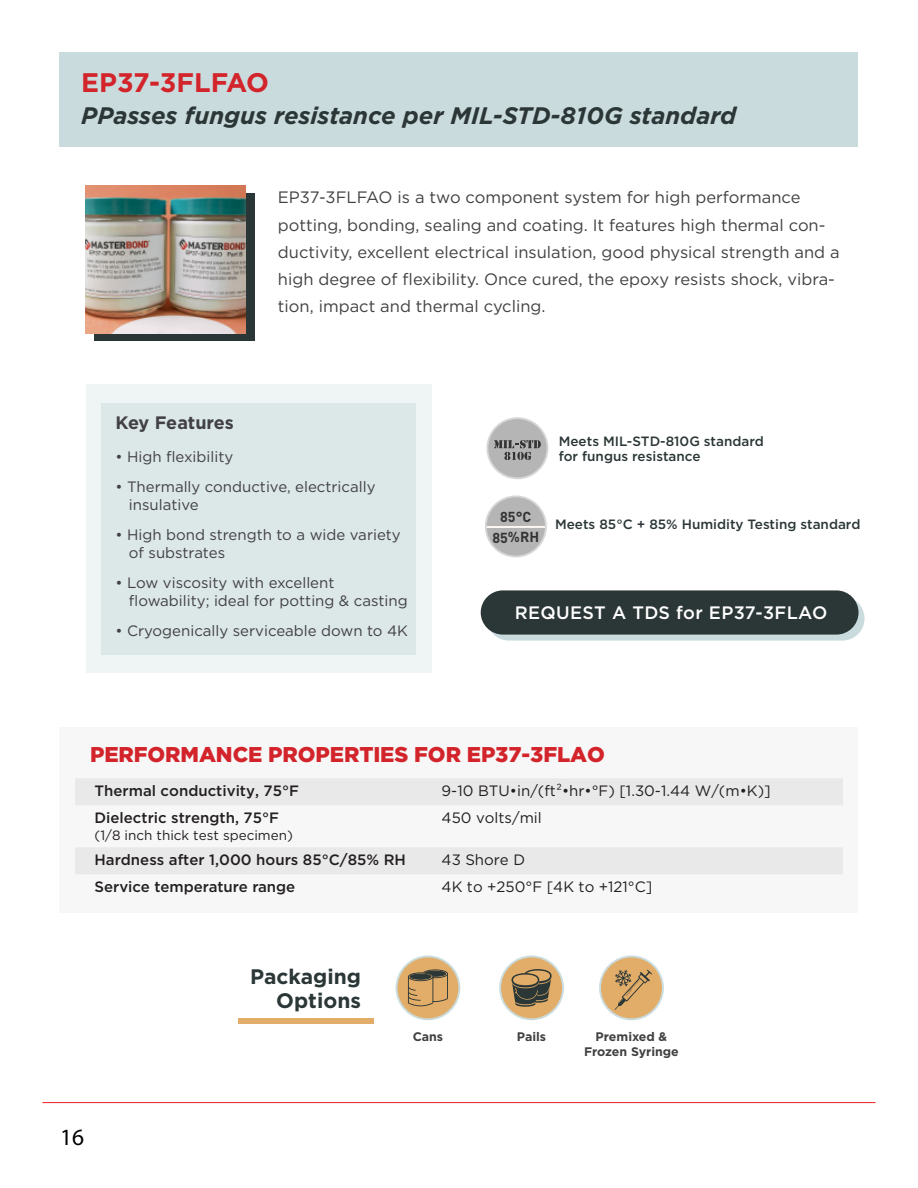
<style>
.page{position:relative;width:918px;height:1188px;background:#fff}
.page>*{position:absolute;margin:0;border:0;box-sizing:border-box;transform-origin:0 0}
.t1{font:700 26.85px "Gotham";color:#d2242a}
.t2{font:italic 700 23.85px "Gotham";color:#2b3637}
.t3{font:23.4px "Myriad Pro";color:#000}
.t4{font:900 21.45px "Gotham";letter-spacing:-.005em;color:#d2242a}
.t5{font:700 21px/24.8px "Gotham";color:#2b3637;text-align:right}
.t6{font:500 18px "Gotham";letter-spacing:.02em;color:#fff}
.t7{font:700 18px "Gotham";letter-spacing:-.005em;color:#414042}
.t8{font:16.5px/27px "Gotham";color:#414042}
.t9{font:15px/18px "Gotham";color:#414042}
.t10{font:500 15px "Gotham";color:#231f20}
.t11{font:15px "Gotham";color:#231f20}
.t12{font:700 14.25px/20.9px "DINOT";color:#333;text-align:center}
.t13{font:500 13.5px/15px "Gotham";color:#2b3637}
.t14{font:13.5px "Gotham";color:#231f20}
.t15{font:700 12.45px/15px "Gotham";color:#414042;text-align:center}
</style>
<div class="page">
<hr style="left:42px;top:1102px;width:834px;height:1px;background:#ed1c24">
<div style="left:60px;top:53px;width:798px;height:94px;background:#cadbdd"></div>
<div style="left:94px;top:193px;width:160px;height:148px;background:#2b3637"></div>
<img style="left:85px;top:186px;width:160px;height:147px">
<div style="left:86px;top:384px;width:346px;height:289px;background:#eff4f4"></div>
<div style="left:101px;top:403px;width:315px;height:252px;background:#dce7e8"></div>
<svg style="left:486px;top:417px;width:62px;height:62px"></svg>
<svg style="left:485px;top:495px;width:62px;height:62px"></svg>
<div style="left:487px;top:596px;width:378px;height:45px;background:#cadbdd;border-radius:22px"></div>
<div style="left:481px;top:590px;width:378px;height:45px;background:#2b3637;border-radius:22px"></div>
<svg style="left:499px;top:956px;width:65px;height:64px"></svg>
<svg style="left:396px;top:956px;width:64px;height:64px"></svg>
<svg style="left:599px;top:956px;width:65px;height:64px"></svg>
<div style="left:238px;top:1019px;width:135px;height:5px;background:#e1ad68"></div>
<div style="left:60px;top:727px;width:798px;height:185px;background:linear-gradient(to right,#f3f3f3,#f3f3f3)"></div>
<h1 class="t1" style="left:81px;top:65px;width:189px">EP37-3FLFAO</h1>
<h2 class="t2" style="left:81px;top:100px;width:657px">PPasses fungus resistance per MIL-STD-810G standard</h2>
<p class="t8" style="left:278px;top:184px;width:563px">EP37-3FLFAO is a two component system for high performance potting, bonding, sealing and coating. It features high thermal con&shy;ductivity, excellent electrical insulation, good physical strength and a high degree of flexibility. Once cured, the epoxy resists shock, vibra&shy;tion, impact and thermal cycling.</p>
<p class="t7" style="left:115px;top:411px;width:120px">Key Features</p>
<p class="t9" style="left:115px;top:448px;width:119px">• High flexibility</p>
<p class="t9" style="left:129px;top:478px;width:248px;text-indent:-14px">• Thermally conductive, electrically insulative</p>
<p class="t9" style="left:129px;top:525px;width:273px;text-indent:-14px">• High bond strength to a wide variety of substrates</p>
<p class="t9" style="left:129px;top:573px;width:280px;text-indent:-14px">• Low viscosity with excellent flowability; ideal for potting &amp; casting</p>
<p class="t9" style="left:115px;top:621px;width:294px">• Cryogenically serviceable down to 4K</p>
<p class="t13" style="left:559px;top:434px;width:207px">Meets MIL-STD-810G standard for fungus resistance</p>
<p class="t12" style="left:492px;top:506px;width:48px">85°C<br>85%RH</p>
<p class="t13" style="left:555px;top:516px;width:307px">Meets 85°C + 85% Humidity Testing standard</p>
<p class="t6" style="left:515px;top:601px;width:314px">REQUEST A TDS for EP37-3FLAO</p>
<h3 class="t4" style="left:90px;top:740px;width:516px">PERFORMANCE PROPERTIES FOR EP37-3FLAO</h3>
<p class="t10" style="left:95px;top:781px;width:206px">Thermal conductivity, 75°F</p>
<p class="t11" style="left:442px;top:781px;width:331px">9-10 BTU•in/(ft2•hr•°F) [1.30-1.44 W/(m•K)]</p>
<p class="t10" style="left:95px;top:808px;width:186px">Dielectric strength, 75°F</p>
<p class="t14" style="left:95px;top:826px;width:200px">(1/8 inch thick test specimen)</p>
<p class="t11" style="left:442px;top:808px;width:102px">450 volts/mil</p>
<p class="t10" style="left:95px;top:850px;width:313px">Hardness after 1,000 hours 85°C/85% RH</p>
<p class="t11" style="left:442px;top:850px;width:85px">43 Shore D</p>
<p class="t10" style="left:95px;top:877px;width:202px">Service temperature range</p>
<p class="t11" style="left:442px;top:877px;width:212px">4K to +250°F [4K to +121°C]</p>
<h3 class="t3" style="left:60px;top:1123px;width:26px">16</h3>
<p class="t5" style="left:250px;top:964px;width:112px">Packaging<br>Options</p>
<p class="t15" style="left:413px;top:1029px;width:32px">Cans</p>
<p class="t15" style="left:517px;top:1029px;width:31px">Pails</p>
<p class="t15" style="left:584px;top:1029px;width:96px">Premixed &amp;<br>Frozen Syringe</p>
</div>
